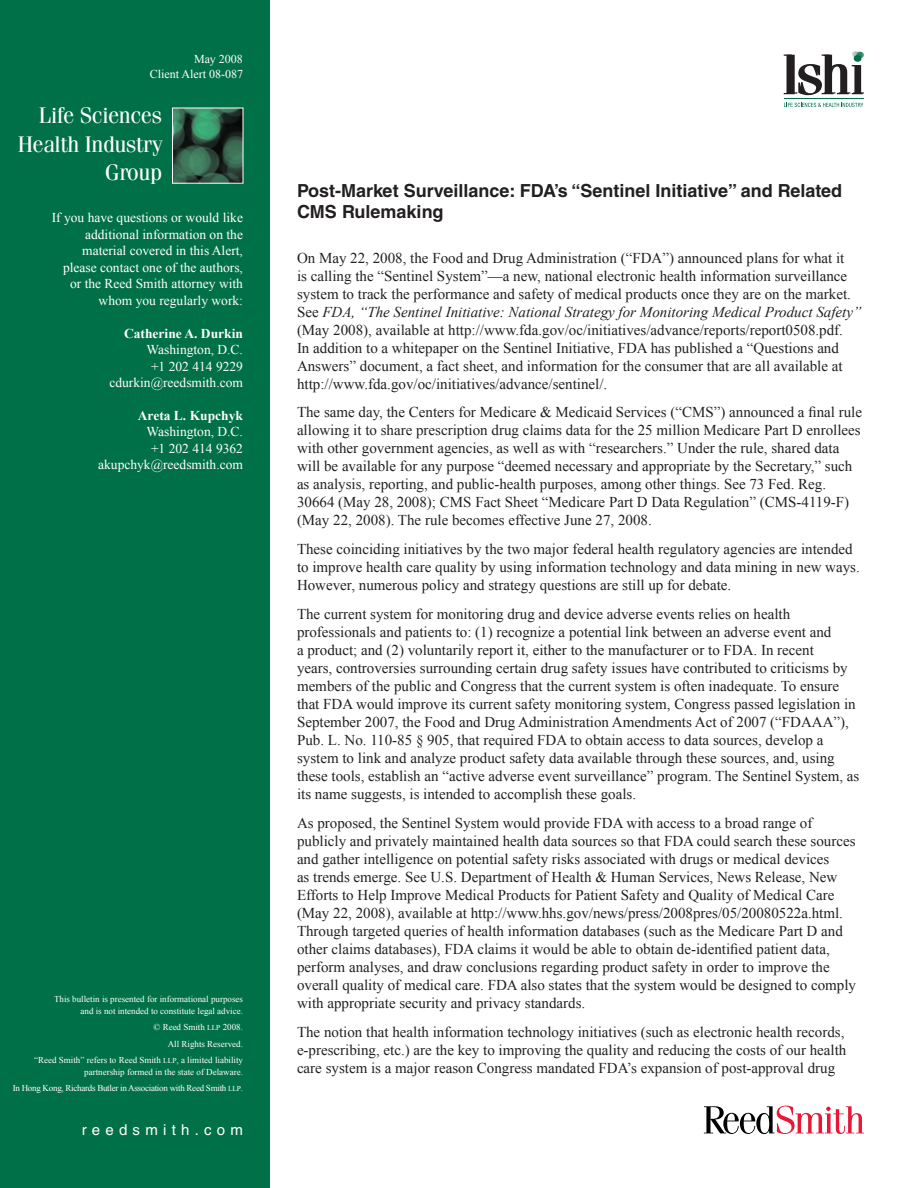
<style>
.page{position:relative;width:918px;height:1188px;background:#fff}
.page>*{position:absolute;margin:0;border:0;box-sizing:border-box;transform-origin:0 0}
.t1{font:22.5px/28.2px "Fenice";letter-spacing:-.02em;color:#fff;text-align:right}
.t2{font:700 18px/21px "Helvetica LT Std";color:#231f20}
.body_text{font:15px/18px "Times New Roman";color:#231f20}
.copyright_info{font:15px "Helvetica LT Std";letter-spacing:.35em;color:#fff}
.contact_info{font:13.5px/16.5px "Times New Roman";color:#fff;text-align:right}
.client_alert_bulleti{font:12px/15px "Times New Roman";color:#fff;text-align:right}
.copyright_info-2{font:9px/12px "Times New Roman";color:#fff;text-align:right}
.copyright_info-3{font:9px "Times New Roman";letter-spacing:-.03em;color:#fff}
.s1{font-weight:700}
.s2{font-size:7.5px}
.s3{font-style:italic}
</style>
<div class="page">
<svg style="left:784px;top:103px;width:79px;height:4px"></svg>
<hr style="left:784px;top:98px;width:79px;height:1px;background:#007049">
<div style="left:0;top:0;width:270px;height:1188px;background:#007049"></div>
<svg style="left:784px;top:51px;width:80px;height:44px"></svg>
<svg style="left:853px;top:51px;width:7px;height:7px"></svg>
<img style="left:174px;top:110px;width:67px;height:72px">
<div style="left:172px;top:108px;width:71px;height:76px;border:1px solid #fff"></div>
<svg style="left:704px;top:1106px;width:160px;height:28px"></svg>
<p class="client_alert_bulleti" style="left:150px;top:52px;width:95px">May 2008<br>Client Alert 08-087</p>
<p class="t1" style="left:18px;top:101px;width:146px">Life Sciences<br>Health Industry<br>Group</p>
<p class="contact_info" style="left:52px;top:209px;width:193px">If you have questions or would like additional information on the material covered in this Alert, please contact one of the authors, or the Reed Smith attorney with whom you regularly work:</p>
<p class="contact_info" style="left:109px;top:325px;width:135px"><span class="s1">Catherine A. Durkin<br></span>Washington, D.C.<br>+1 202 414 9229 cdurkin@reedsmith.com</p>
<p class="contact_info" style="left:98px;top:407px;width:146px"><span class="s1">Areta L. Kupchyk<br></span>Washington, D.C.<br>+1 202 414 9362 akupchyk@reedsmith.com</p>
<p class="copyright_info-2" style="left:54px;top:993px;width:190px">This bulletin is presented for informational purposes and is not intended to constitute legal advice.</p>
<p class="copyright_info-2" style="left:154px;top:1021px;width:91px">© Reed Smith <span class="s2">LLP</span> 2008.</p>
<p class="copyright_info-2" style="left:168px;top:1037px;width:77px">All Rights Reserved.</p>
<p class="copyright_info-2" style="left:34px;top:1054px;width:210px">“Reed Smith” refers to Reed Smith <span class="s2">LLP</span>, a limited liability partnership formed in the state of Delaware.</p>
<p class="copyright_info-3" style="left:13px;top:1082px;width:232px">In Hong Kong, Richards Butler in Association with Reed Smith <span class="s2">LLP</span>.</p>
<p class="copyright_info" style="left:82px;top:1121px;width:163px">reedsmith.com</p>
<p class="t2" style="left:297px;top:179px;width:547px">Post-Market Surveillance: FDA’s “Sentinel Initiative” and Related<br>CMS Rulemaking</p>
<p class="body_text" style="left:297px;top:248px;width:566px">On May 22, 2008, the Food and Drug Administration (“FDA”) announced plans for what it<br>is calling the “Sentinel System”—a new, national electronic health information surveillance system to track the performance and safety of medical products once they are on the market.<br>See <span class="s3">FDA, “The Sentinel Initiative: National Strategy for Monitoring Medical Product Safety” </span>(May 2008), available at http://www.fda.gov/oc/initiatives/advance/reports/report0508.pdf.<br>In addition to a whitepaper on the Sentinel Initiative, FDA has published a “Questions and Answers” document, a fact sheet, and information for the consumer that are all available at http://www.fda.gov/oc/initiatives/advance/sentinel/.</p>
<p class="body_text" style="left:297px;top:403px;width:567px">The same day, the Centers for Medicare &amp; Medicaid Services (“CMS”) announced a final rule allowing it to share prescription drug claims data for the 25 million Medicare Part D enrollees with other government agencies, as well as with “researchers.” Under the rule, shared data will be available for any purpose “deemed necessary and appropriate by the Secretary,” such as analysis, reporting, and public-health purposes, among other things. See 73 Fed. Reg.<br>30664 (May 28, 2008); CMS Fact Sheet “Medicare Part D Data Regulation” (CMS-4119-F) (May 22, 2008). The rule becomes effective June 27, 2008.</p>
<p class="body_text" style="left:297px;top:540px;width:564px">These coinciding initiatives by the two major federal health regulatory agencies are intended to improve health care quality by using information technology and data mining in new ways.<br>However, numerous policy and strategy questions are still up for debate.</p>
<p class="body_text" style="left:297px;top:605px;width:564px">The current system for monitoring drug and device adverse events relies on health professionals and patients to: (1) recognize a potential link between an adverse event and<br>a product; and (2) voluntarily report it, either to the manufacturer or to FDA. In recent<br>years, controversies surrounding certain drug safety issues have contributed to criticisms by members of the public and Congress that the current system is often inadequate. To ensure that FDA would improve its current safety monitoring system, Congress passed legislation in September 2007, the Food and Drug Administration Amendments Act of 2007 (“FDAAA”), Pub. L. No. 110-85 § 905, that required FDA to obtain access to data sources, develop a system to link and analyze product safety data available through these sources, and, using these tools, establish an “active adverse event surveillance” program. The Sentinel System, as its name suggests, is intended to accomplish these goals.</p>
<p class="body_text" style="left:297px;top:813px;width:561px">As proposed, the Sentinel System would provide FDA with access to a broad range of publicly and privately maintained health data sources so that FDA could search these sources and gather intelligence on potential safety risks associated with drugs or medical devices<br>as trends emerge. See U.S. Department of Health &amp; Human Services, News Release, New Efforts to Help Improve Medical Products for Patient Safety and Quality of Medical Care (May 22, 2008), available at http://www.hhs.gov/news/press/2008pres/05/20080522a.html.<br>Through targeted queries of health information databases (such as the Medicare Part D and other claims databases), FDA claims it would be able to obtain de-identified patient data, perform analyses, and draw conclusions regarding product safety in order to improve the overall quality of medical care. FDA also states that the system would be designed to comply with appropriate security and privacy standards.</p>
<p class="body_text" style="left:297px;top:1022px;width:551px">The notion that health information technology initiatives (such as electronic health records, e-prescribing, etc.) are the key to improving the quality and reducing the costs of our health care system is a major reason Congress mandated FDA’s expansion of post-approval drug</p>
</div>
